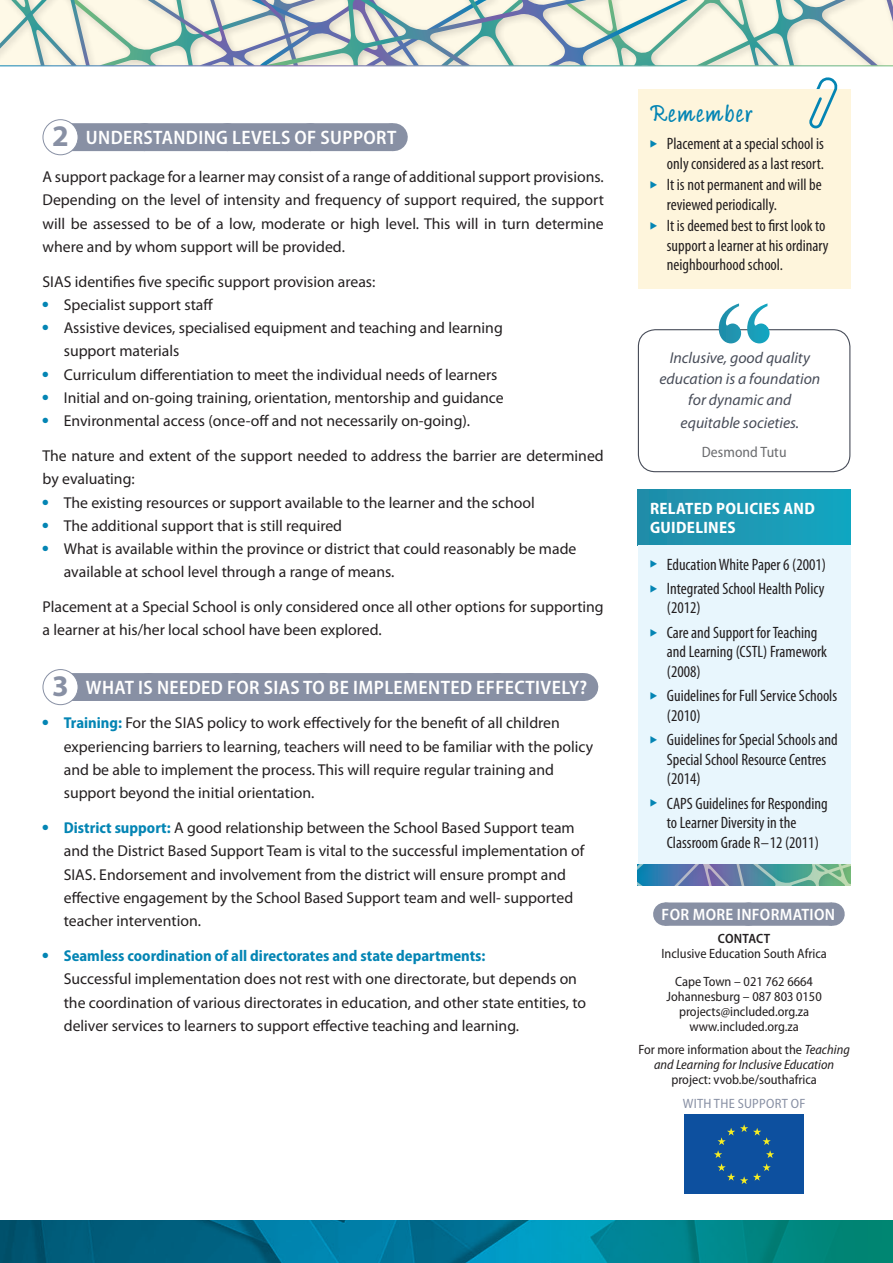
<style>
.page{position:relative;width:893px;height:1263px;background:#fff}
.page>*{position:absolute;margin:0;border:0;box-sizing:border-box;transform-origin:0 0}
.feature_head_hand{font:700 33px "Bradley Type W01";letter-spacing:.01em;color:#0485b4}
.t1{font:700 30px "Myriad Pro";color:#8890a4}
.ahead_lv1{font:600 semi-condensed 19.5px "Myriad Pro";letter-spacing:.02em;color:#fff}
.feature_bullet_lv1{font:condensed 16.5px/19.5px "Myriad Pro";color:#231f20}
.feature_head_white{font:700 semi-condensed 16.5px/19.5px "Myriad Pro";letter-spacing:.02em;color:#fff}
.contact_head{font:600 semi-condensed 16.5px "Myriad Pro";letter-spacing:.02em;color:#fff}
.body_bullet_lv1_sa{font:15.75px/23.2px "Myriad Pro";color:#231f20}
.body_bullet_lv1{font:15.75px/23.2px "Myriad Pro";color:#231f20}
.body{font:15.75px/23.2px "Myriad Pro";color:#231f20;text-align:justify}
.body_nsa{font:15.75px/23.2px "Myriad Pro";color:#231f20}
.quote_text{font:italic 15.75px/21px "Myriad Pro";color:#484d59;text-align:center}
.quote_text_source{font:semi-condensed 15px "Myriad Pro";letter-spacing:.005em;color:#6c6d70}
.contact{font:semi-condensed 13.5px/15px "Myriad Pro";color:#231f20;text-align:center}
.contact-2{font:semi-condensed 13.5px "Myriad Pro";letter-spacing:.02em;color:#8890a4}
.s1{font-weight:700;font-stretch:semi-condensed;color:#0485b4}
.s2{color:#0485b4}
.s3{font-weight:600}
.s4{font-style:italic}
</style>
<div class="page">
<svg style="left:0;top:1220px;width:893px;height:43px;background:#00788f"></svg>
<svg style="left:0;top:0;width:893px;height:65px;background:#d0dad1"></svg>
<div style="left:62px;top:123px;width:331px;height:28px;background:#8890a4"></div>
<svg style="left:147px;top:123px;width:204px;height:1px"></svg>
<svg style="left:393px;top:123px;width:1px;height:28px"></svg>
<div style="left:62px;top:673px;width:521px;height:28px;background:#8890a4"></div>
<svg style="left:583px;top:673px;width:1px;height:28px"></svg>
<div style="left:43px;top:120px;width:35px;height:35px;background:#fff;border-radius:50%"></div>
<div style="left:43px;top:119px;width:36px;height:36px;border:1px solid #8890a4;border-radius:50%"></div>
<div style="left:43px;top:669px;width:35px;height:36px;background:#fff;border-radius:50%"></div>
<div style="left:43px;top:669px;width:36px;height:36px;border:1px solid #8890a4;border-radius:50%"></div>
<div style="left:638px;top:329px;width:212px;height:143px;border:1px solid #484d59;border-radius:17px"></div>
<svg style="left:719px;top:303px;width:50px;height:40px"></svg>
<div style="left:665px;top:902px;width:167px;height:24px;background:#8890a4"></div>
<svg style="left:748px;top:902px;width:42px;height:24px"></svg>
<svg style="left:832px;top:902px;width:1px;height:24px"></svg>
<div style="left:685px;top:1115px;width:119px;height:79px;background:#0d509f"></div>
<svg style="left:714px;top:1124px;width:60px;height:60px"></svg>
<div style="left:638px;top:489px;width:212px;height:56px;background:linear-gradient(to right,#238ca8,#14a6c1)"></div>
<div style="left:638px;top:545px;width:212px;height:319px;background:#e8f6fd"></div>
<svg style="left:638px;top:864px;width:212px;height:22px;background:#6092a4"></svg>
<div style="left:638px;top:89px;width:212px;height:199px;background:#fef5dc"></div>
<svg style="left:809px;top:77px;width:29px;height:51px"></svg>
<p class="t1" style="left:52px;top:116px;width:18px">2</p>
<p class="ahead_lv1" style="left:86px;top:125px;width:312px">UNDERSTANDING LEVELS OF SUPPORT</p>
<p class="body" style="left:43px;top:165px;width:563px">A support package for a learner may consist of a range of additional support provisions.<br>Depending on the level of intensity and frequency of support required, the support will be assessed to be of a low, moderate or high level. This will in turn determine where and by whom support will be provided.</p>
<p class="body_nsa" style="left:43px;top:269px;width:334px">SIAS identifies five specific support provision areas:</p>
<p class="body_bullet_lv1" style="left:43px;top:293px;width:172px"><sup>●</sup> Specialist support staff</p>
<p class="body_bullet_lv1" style="left:64px;top:316px;width:441px;text-indent:-21px"><sup>●</sup> Assistive devices, specialised equipment and teaching and learning support materials</p>
<p class="body_bullet_lv1" style="left:43px;top:362px;width:456px"><sup>●</sup> Curriculum differentiation to meet the individual needs of learners</p>
<p class="body_bullet_lv1" style="left:43px;top:386px;width:463px"><sup>●</sup> Initial and on-going training, orientation, mentorship and guidance</p>
<p class="body_bullet_lv1_sa" style="left:43px;top:409px;width:429px"><sup>●</sup> Environmental access (once-off and not necessarily on-going).</p>
<p class="body_nsa" style="left:43px;top:444px;width:563px">The nature and extent of the support needed to address the barrier are determined by evaluating:</p>
<p class="body_bullet_lv1" style="left:43px;top:490px;width:494px"><sup>●</sup> The existing resources or support available to the learner and the school</p>
<p class="body_bullet_lv1" style="left:43px;top:514px;width:301px"><sup>●</sup> The additional support that is still required</p>
<p class="body_bullet_lv1_sa" style="left:64px;top:537px;width:514px;text-indent:-21px"><sup>●</sup> What is available within the province or district that could reasonably be made available at school level through a range of means.</p>
<p class="body" style="left:43px;top:595px;width:563px">Placement at a Special School is only considered once all other options for supporting a learner at his/her local school have been explored.</p>
<p class="t1" style="left:52px;top:666px;width:18px">3</p>
<p class="ahead_lv1" style="left:86px;top:675px;width:503px">WHAT IS NEEDED FOR SIAS TO BE IMPLEMENTED EFFECTIVELY?</p>
<p class="body_bullet_lv1_sa" style="left:64px;top:711px;width:531px;text-indent:-21px"><sup>●</sup> <span class="s1">Training:</span> For the SIAS policy to work effectively for the benefit of all children experiencing barriers to learning, teachers will need to be familiar with the policy and be able to implement the process. This will require regular training and support beyond the initial orientation.</p>
<p class="body_bullet_lv1_sa" style="left:64px;top:816px;width:522px;text-indent:-21px"><sup>●</sup> <span class="s1">District support:</span> A good relationship between the School Based Support team and the District Based Support Team is vital to the successful implementation of SIAS. Endorsement and involvement from the district will ensure prompt and effective engagement by the School Based Support team and well- supported teacher intervention.</p>
<p class="body_bullet_lv1" style="left:64px;top:944px;width:524px;text-indent:-21px"><sup>●</sup> <span class="s1">Seamless coordination of all directorates and state departments:<br></span>Successful implementation does not rest with one directorate, but depends on the coordination of various directorates in education, and other state entities, to deliver services to learners to support effective teaching and learning.</p>
<p class="feature_head_hand" style="left:650px;top:99px;width:104px">Remember</p>
<p class="feature_bullet_lv1" style="left:650px;top:134px;width:176px;text-align:right"><span class="s2">◆</span> Placement at a special school is only considered as a last resort.</p>
<p class="feature_bullet_lv1" style="left:667px;top:175px;width:156px;text-indent:-17px"><span class="s2">◆</span> It is not permanent and will be reviewed periodically.</p>
<p class="feature_bullet_lv1" style="left:667px;top:216px;width:163px;text-indent:-17px"><span class="s2">◆</span> It is deemed best to first look to support a learner at his ordinary neighbourhood school.</p>
<p class="quote_text" style="left:659px;top:347px;width:162px">Inclusive, good quality education is a foundation for dynamic and</p>
<p class="quote_text" style="left:681px;top:412px;width:120px">equitable societies.</p>
<p class="quote_text_source" style="left:702px;top:443px;width:86px">Desmond Tutu</p>
<p class="feature_head_white" style="left:650px;top:498px;width:166px">RELATED POLICIES AND<br>GUIDELINES</p>
<p class="feature_bullet_lv1" style="left:650px;top:554px;width:178px"><span class="s2">◆</span> Education White Paper 6 (2001)</p>
<p class="feature_bullet_lv1" style="left:667px;top:579px;width:159px;text-indent:-17px"><span class="s2">◆</span> Integrated School Health Policy (2012)</p>
<p class="feature_bullet_lv1" style="left:667px;top:622px;width:162px;text-indent:-17px"><span class="s2">◆</span> Care and Support for Teaching and Learning (CSTL) Framework (2008)</p>
<p class="feature_bullet_lv1" style="left:667px;top:686px;width:172px;text-indent:-17px"><span class="s2">◆</span> Guidelines for Full Service Schools (2010)</p>
<p class="feature_bullet_lv1" style="left:667px;top:730px;width:172px;text-indent:-17px"><span class="s2">◆</span> Guidelines for Special Schools and<br>Special School Resource Centres (2014)</p>
<p class="feature_bullet_lv1" style="left:667px;top:793px;width:162px;text-indent:-17px"><span class="s2">◆</span> CAPS Guidelines for Responding to Learner Diversity in the<br>Classroom Grade R–12 (2011)</p>
<p class="contact_head" style="left:662px;top:904px;width:175px">FOR MORE INFORMATION</p>
<p class="contact" style="left:661px;top:931px;width:167px"><span class="s3">CONTACT<br></span>Inclusive Education South Africa</p>
<p class="contact" style="left:675px;top:973px;width:139px">Cape Town – 021 762 6664</p>
<p class="contact" style="left:666px;top:988px;width:157px">Johannesburg – 087 803 0150</p>
<p class="contact" style="left:679px;top:1003px;width:132px">projects@included.org.za</p>
<p class="contact" style="left:689px;top:1018px;width:111px">www.included.org.za</p>
<p class="contact" style="left:638px;top:1042px;width:213px">For more information about the <span class="s4">Teaching and Learning for Inclusive Education </span>project: vvob.be/southafrica</p>
<p class="contact-2" style="left:683px;top:1095px;width:124px">WITH THE SUPPORT OF</p>
</div>
